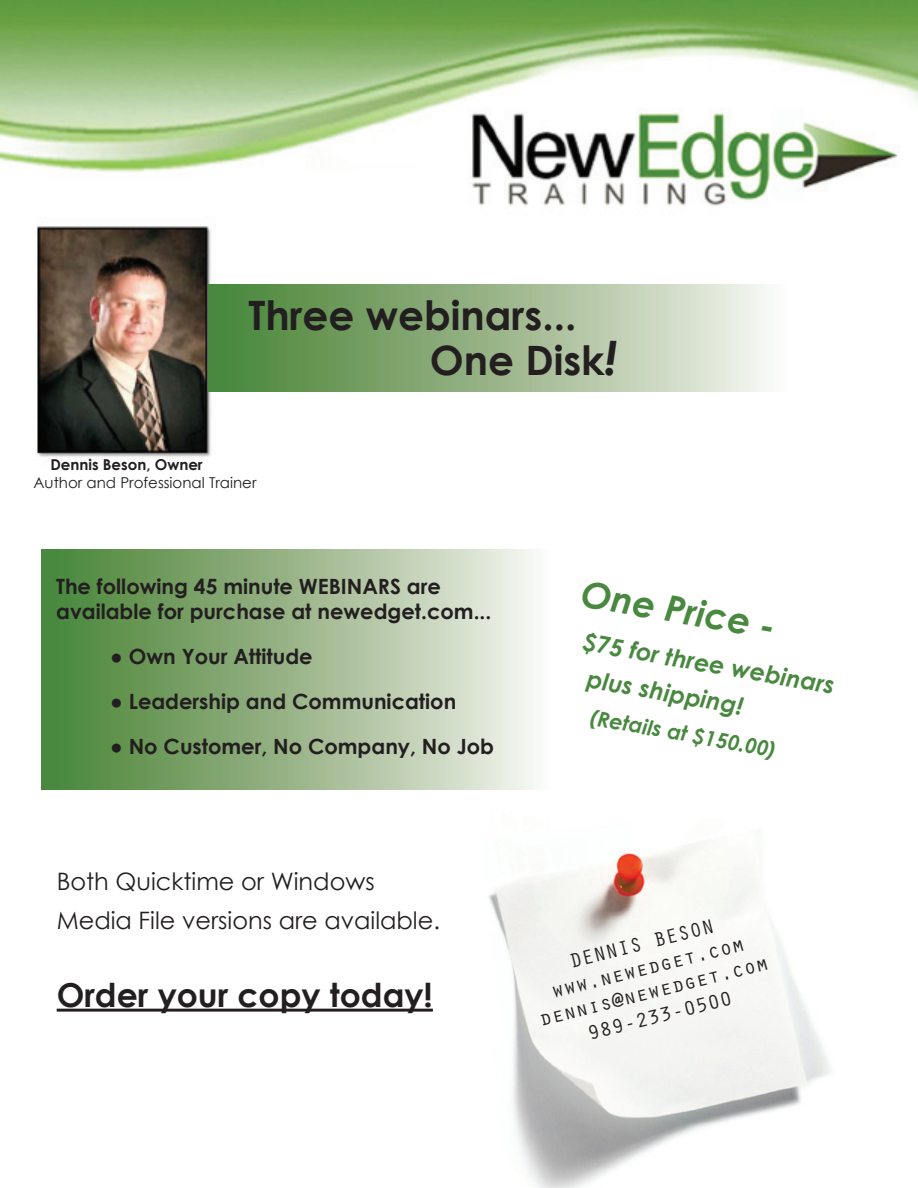
<style>
.page{position:relative;width:918px;height:1188px;background:#fff}
.page>*{position:absolute;margin:0;border:0;box-sizing:border-box;transform-origin:0 0}
.t1{font:700 40.5px/45px "Century Gothic";color:#231f20}
.t2{font:italic 700 36px "Century Gothic";color:#48893f}
.t3{font:700 33px "Century Gothic";color:#231f20}
.t4{font:24px/39px "Century Gothic";color:#231f20}
.t5{font:italic 700 24px/36px "Century Gothic";color:#48893f}
.t6{font:700 21px/25.2px "Century Gothic";color:#231f20}
.t7{font:italic 700 21px "Century Gothic";color:#48893f}
.t8{font:20.7px/24.8px "Orator Std";color:#231f20;text-align:center}
.t9{font:15px "Century Gothic";color:#231f20}
.t10{font:700 15px "Century Gothic";color:#231f20}
.s1{font-style:italic;font-size:46.5px}
.s2{font-family:"Times New Roman"}
</style>
<div class="page">
<div style="left:42px;top:549px;width:513px;height:241px;background:linear-gradient(to right,#447f30,#f8f5f1)"></div>
<img style="left:0;top:0;width:918px;height:457px">
<img style="left:489px;top:840px;width:342px;height:348px">
<hr style="left:57px;top:1009px;width:376px;height:3px;background:#231f20">
<div style="left:261px;top:302px;width:630px;height:116px;background:#fff"></div>
<div style="left:209px;top:284px;width:583px;height:108px;background:linear-gradient(to right,#447f30,#f8f5f2)"></div>
<h1 class="t1" style="left:430px;top:291px;width:189px;text-indent:-181px">Three webinars...<br>One Disk<span class="s1">!</span></h1>
<p class="t10" style="left:50px;top:453px;width:154px">Dennis Beson, Owner</p>
<p class="t9" style="left:34px;top:472px;width:225px">Author and Professional Trainer</p>
<p class="t6" style="left:56px;top:572px;width:437px">The following 45 minute WEBINARS are available for purchase at newedget.com...</p>
<p class="t6" style="left:110px;top:643px;width:204px"><span class="s2">●</span> Own Your Attitude</p>
<p class="t6" style="left:110px;top:688px;width:348px"><span class="s2">●</span> Leadership and Communication</p>
<p class="t6" style="left:110px;top:733px;width:385px"><span class="s2">●</span> No Customer, No Company, No Job</p>
<p class="t4" style="left:57px;top:862px;width:385px">Both Quicktime or Windows<br>Media File versions are available.</p>
<h3 class="t3" style="left:57px;top:970px;width:378px">Order your copy today!</h3>
<h2 class="t2" style="left:587px;top:566px;width:198px;rotate:10deg">One Price -</h2>
<p class="t5" style="left:597px;top:624px;width:246px;text-indent:-10px;rotate:10deg">$75 for three webinars plus shipping!</p>
<p class="t7" style="left:593px;top:701px;width:191px;rotate:10deg">(Retails at $150.00)</p>
<p class="t8" style="left:524px;top:959px;width:237px;rotate:-14deg">DENNIS BESON www.newedget.com dennis@newedget.com<br>989-233-0500</p>
</div>
